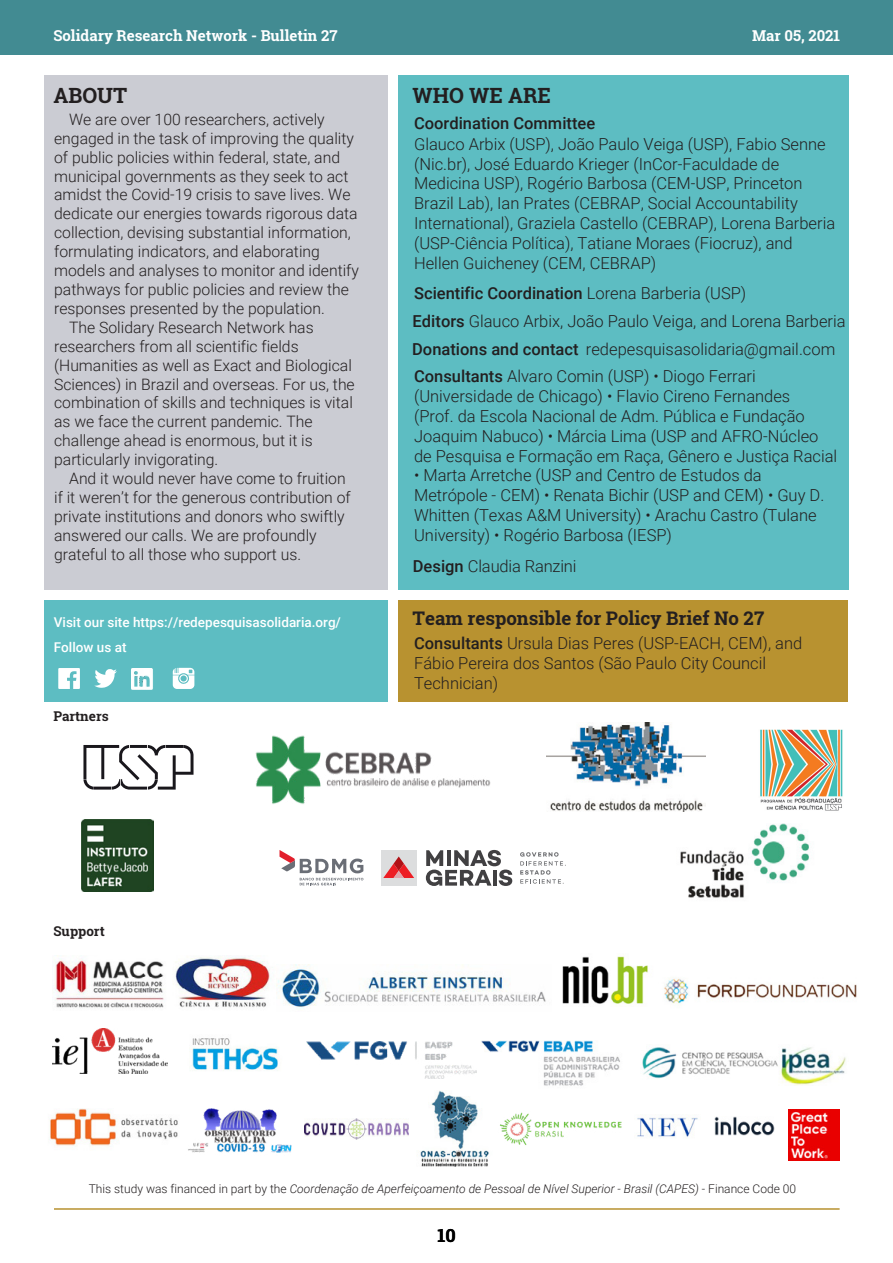
<style>
.page{position:relative;width:893px;height:1263px;background:#fff}
.page>*{position:absolute;margin:0;border:0;box-sizing:border-box;transform-origin:0 0}
.t1{font:700 21px "Roboto Slab";color:#231f20}
.t2{font:700 18.75px "Roboto Slab";color:#231f20}
.t3{font:700 18px "Roboto Slab";color:#000}
.t4{font:300 16.5px/19.8px "Roboto";color:#231f20}
.t5{font:500 16.5px "Roboto";color:#231f20}
.t6{font:300 15.75px "Roboto";color:#231f20}
.t7{font:700 15px "Roboto Slab";color:#fff}
.t8{font:500 13.5px/25.2px "Roboto";color:#fff}
.t9{font:700 13.5px "Roboto Slab";color:#231f20}
.t10{font:italic 300 12px "Roboto";color:#231f20}
.s1{font-weight:300}
.s2{font-weight:500}
.s3{font-style:normal}
</style>
<div class="page">
<div style="left:44px;top:75px;width:344px;height:514px;background:#cbccd3"></div>
<div style="left:398px;top:75px;width:450px;height:514px;background:#5dbdc2"></div>
<div style="left:398px;top:600px;width:449px;height:101px;background:#b89230"></div>
<div style="left:44px;top:600px;width:344px;height:101px;background:#5dbdc2"></div>
<div style="left:0;top:0;width:893px;height:54px;background:#428b92"></div>
<hr style="left:54px;top:1208px;width:785px;height:1px;background:#b89230">
<img style="left:255px;top:735px;width:236px;height:69px">
<img style="left:546px;top:723px;width:159px;height:89px">
<img style="left:82px;top:819px;width:72px;height:72px">
<img style="left:680px;top:823px;width:129px;height:75px">
<svg style="left:279px;top:850px;width:84px;height:35px"></svg>
<div style="left:381px;top:850px;width:35px;height:36px;background:#dcddde"></div>
<svg style="left:383px;top:856px;width:31px;height:22px"></svg>
<svg style="left:426px;top:850px;width:86px;height:36px"></svg>
<svg style="left:520px;top:852px;width:46px;height:32px"></svg>
<svg style="left:83px;top:745px;width:111px;height:44px"></svg>
<svg style="left:173px;top:668px;width:21px;height:21px"></svg>
<svg style="left:58px;top:668px;width:22px;height:21px"></svg>
<svg style="left:94px;top:669px;width:23px;height:19px"></svg>
<img style="left:131px;top:668px;width:22px;height:21px">
<img style="left:55px;top:957px;width:216px;height:51px">
<img style="left:278px;top:964px;width:268px;height:44px">
<img style="left:664px;top:978px;width:193px;height:26px">
<img style="left:562px;top:956px;width:86px;height:48px">
<img style="left:191px;top:1038px;width:89px;height:33px">
<img style="left:52px;top:1029px;width:115px;height:45px">
<img style="left:481px;top:1040px;width:139px;height:46px">
<img style="left:714px;top:1117px;width:61px;height:18px">
<img style="left:788px;top:1109px;width:51px;height:52px">
<img style="left:304px;top:1119px;width:105px;height:20px">
<img style="left:642px;top:1047px;width:204px;height:39px">
<img style="left:188px;top:1108px;width:104px;height:45px">
<img style="left:306px;top:1041px;width:171px;height:38px">
<img style="left:49px;top:1108px;width:129px;height:38px">
<img style="left:420px;top:1090px;width:69px;height:76px">
<img style="left:500px;top:1112px;width:122px;height:33px">
<img style="left:637px;top:1114px;width:61px;height:23px">
<img style="left:760px;top:729px;width:83px;height:82px">
<p class="t7" style="left:53px;top:25px;width:286px">Solidary Research Network - Bulletin 27</p>
<p class="t1" style="left:53px;top:81px;width:75px">ABOUT</p>
<p class="t6" style="left:69px;top:108px;width:257px">We are over 100 researchers, actively</p>
<p class="t6" style="left:54px;top:127px;width:301px">engaged in the task of improving the quality</p>
<p class="t6" style="left:54px;top:146px;width:287px">of public policies within federal, state, and</p>
<p class="t6" style="left:54px;top:165px;width:296px">municipal governments as they seek to act</p>
<p class="t6" style="left:54px;top:184px;width:298px">amidst the Covid-19 crisis to save lives. We</p>
<p class="t6" style="left:54px;top:203px;width:305px">dedicate our energies towards rigorous data</p>
<p class="t6" style="left:54px;top:222px;width:298px">collection, devising substantial information,</p>
<p class="t6" style="left:54px;top:241px;width:267px">formulating indicators, and elaborating</p>
<p class="t6" style="left:54px;top:259px;width:306px">models and analyses to monitor and identify</p>
<p class="t6" style="left:54px;top:278px;width:296px">pathways for public policies and review the</p>
<p class="t6" style="left:54px;top:297px;width:272px">responses presented by the population.</p>
<p class="t6" style="left:69px;top:316px;width:246px">The Solidary Research Network has</p>
<p class="t6" style="left:54px;top:335px;width:246px">researchers from all scientific fields</p>
<p class="t6" style="left:54px;top:354px;width:299px">(Humanities as well as Exact and Biological</p>
<p class="t6" style="left:54px;top:373px;width:302px">Sciences) in Brazil and overseas. For us, the</p>
<p class="t6" style="left:54px;top:392px;width:300px">combination of skills and techniques is vital</p>
<p class="t6" style="left:54px;top:411px;width:260px">as we face the current pandemic. The</p>
<p class="t6" style="left:54px;top:430px;width:260px">challenge ahead is enormous, but it is</p>
<p class="t6" style="left:54px;top:448px;width:166px">particularly invigorating.</p>
<p class="t6" style="left:69px;top:467px;width:278px">And it would never have come to fruition</p>
<p class="t6" style="left:54px;top:486px;width:298px">if it weren’t for the generous contribution of</p>
<p class="t6" style="left:54px;top:505px;width:292px">private institutions and donors who swiftly</p>
<p class="t6" style="left:54px;top:524px;width:264px">answered our calls. We are profoundly</p>
<p class="t6" style="left:54px;top:543px;width:248px">grateful to all those who support us.</p>
<p class="t8" style="left:54px;top:609px;width:289px">Visit our site https://redepesquisasolidaria.org/<br>Follow us at</p>
<p class="t9" style="left:53px;top:707px;width:57px">Partners</p>
<p class="t1" style="left:413px;top:81px;width:140px">WHO WE ARE</p>
<p class="t7" style="left:752px;top:25px;width:90px">Mar 05, 2021</p>
<p class="t5" style="left:414px;top:112px;width:183px">Coordination Committee</p>
<p class="t4" style="left:414px;top:133px;width:423px">Glauco Arbix (USP), João Paulo Veiga (USP), Fabio Senne (Nic.br), José Eduardo Krieger (InCor-Faculdade de Medicina USP), Rogério Barbosa (CEM-USP, Princeton Brazil Lab), Ian Prates (CEBRAP, Social Accountability International), Graziela Castello (CEBRAP), Lorena Barberia (USP-Ciência Política), Tatiane Moraes (Fiocruz), and Hellen Guicheney (CEM, CEBRAP)</p>
<p class="t5" style="left:414px;top:281px;width:334px">Scientific Coordination <span class="s1">Lorena Barberia (USP)</span></p>
<p class="t4" style="left:413px;top:310px;width:434px"><span class="s2">Editors</span> Glauco Arbix, João Paulo Veiga, and Lorena Barberia</p>
<p class="t4" style="left:414px;top:366px;width:425px"><span class="s2">Consultants</span> Alvaro Comin (USP) • Diogo Ferrari (Universidade de Chicago) • Flavio Cireno Fernandes<br>(Prof. da Escola Nacional de Adm. Pública e Fundação Joaquim Nabuco) • Márcia Lima (USP and AFRO-Núcleo de Pesquisa e Formação em Raça, Gênero e Justiça Racial</p>
<p class="t4" style="left:414px;top:465px;width:412px">• Marta Arretche (USP and Centro de Estudos da Metrópole - CEM) • Renata Bichir (USP and CEM) • Guy D.<br>Whitten (Texas A&amp;M University) • Arachu Castro (Tulane University) • Rogério Barbosa (IESP)</p>
<p class="t4" style="left:412px;top:339px;width:425px"><span class="s2">Donations and contact</span> redepesquisasolidaria@gmail.com</p>
<p class="t4" style="left:413px;top:556px;width:165px"><span class="s2">Design</span> Claudia Ranzini</p>
<p class="t2" style="left:413px;top:605px;width:353px">Team responsible for Policy Brief No 27</p>
<p class="t4" style="left:414px;top:633px;width:390px"><span class="s2">Consultants</span> Ursula Dias Peres (USP-EACH, CEM), and<br>Fábio Pereira dos Santos (São Paulo City Council<br>Technician)</p>
<p class="t9" style="left:53px;top:921px;width:53px">Support</p>
<p class="t10" style="left:89px;top:1180px;width:709px"><span class="s3">This study was financed in part by the</span> Coordenação de Aperfeiçoamento de Pessoal de Nível Superior - Brasil (CAPES) <span class="s3">- Finance Code 00</span></p>
<p class="t3" style="left:437px;top:1222px;width:20px">10</p>
</div>
